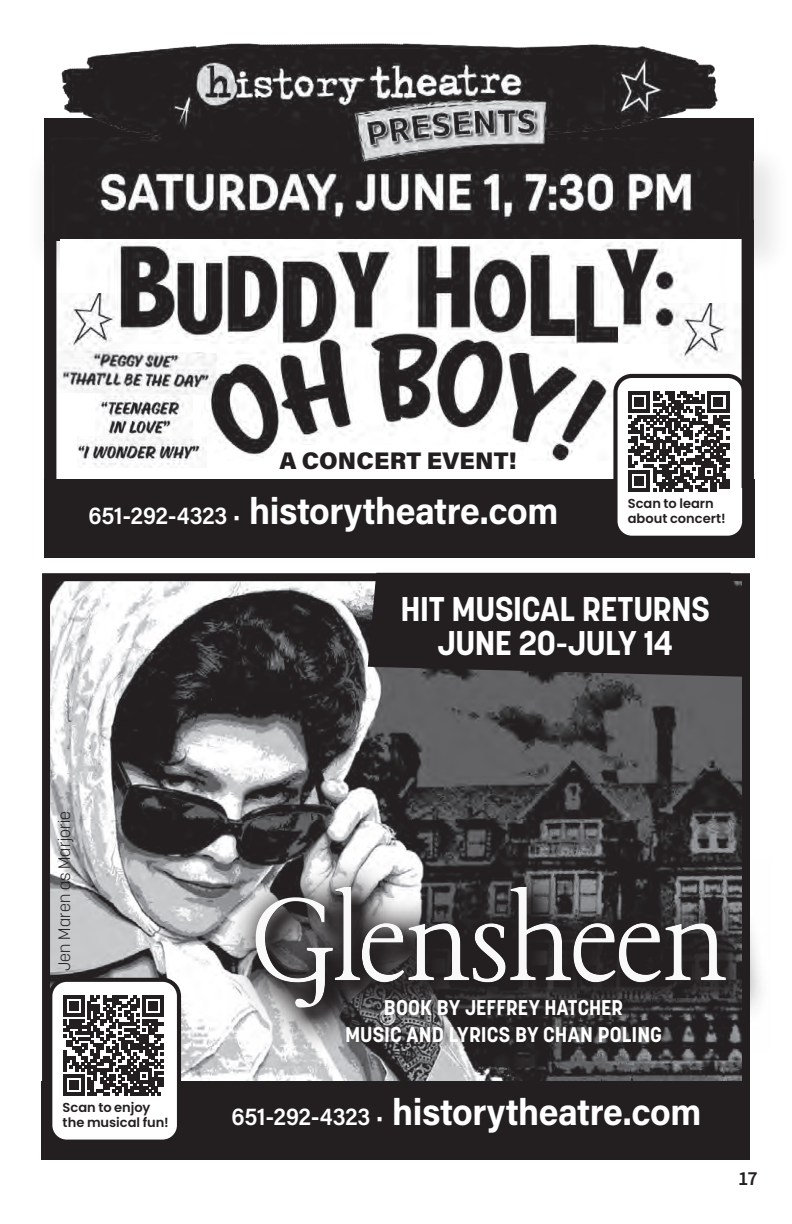
<style>
.page{position:relative;width:792px;height:1224px;background:#fff}
.page>*{position:absolute;margin:0;border:0;box-sizing:border-box;transform-origin:0 0}
.t1{font:700 37.2px "Acumin Pro";letter-spacing:-.015em;color:#fff;scale:.96 1}
.t2{font:700 34px/34px "Korolev";letter-spacing:-.015em;color:#fff;text-align:center}
.t3{font:900 24px "Acumin Pro";letter-spacing:.005em;color:#231f20}
.t4{font:700 21.2px "Korolev";color:#fff}
.t5{font:600 20px "Source Sans Pro";color:#231f20}
.t6{font:300 16.6px "Korolev";letter-spacing:.015em;color:#231f20}
.t7{font:600 13px/15.6px "Poppins";color:#231f20}
.s1{font-weight:600;font-size:24.8px}
.s2{font-weight:300;font-size:23.2px}
</style>
<div class="page">
<div style="left:44px;top:479px;width:710px;height:79px;background:#231f20"></div>
<div style="left:24px;top:141px;width:768px;height:138px;background:#231f20;opacity:.11"></div>
<img style="left:44px;top:161px;width:713px;height:79px">
<img style="left:52px;top:43px;width:686px;height:123px">
<img style="left:60px;top:240px;width:682px;height:100px">
<div style="left:615px;top:376px;width:129px;height:162px;background:#fff;border-radius:16px"></div>
<div style="left:613px;top:374px;width:133px;height:166px;border:4px solid #231f20;border-radius:16px"></div>
<svg style="left:629px;top:391px;width:100px;height:101px"></svg>
<img style="left:51px;top:582px;width:690px;height:500px">
<div style="left:42px;top:573px;width:708px;height:575px;border:8px solid #231f20"></div>
<svg style="left:227px;top:859px;width:534px;height:194px"></svg>
<div style="left:258px;top:890px;width:485px;height:135px;background:#231f20;opacity:.75"></div>
<div style="left:255px;top:888px;width:471px;height:120px;background:#fff;opacity:.98"></div>
<div style="left:345px;top:991px;width:334px;height:60px;background:#231f20;opacity:.75"></div>
<svg style="left:368px;top:573px;width:382px;height:104px;background:#2e2b2c"></svg>
<div style="left:380px;top:586px;width:350px;height:78px;background:#231f20"></div>
<div style="left:44px;top:233px;width:12px;height:249px;background:#231f20"></div>
<div style="left:42px;top:1082px;width:708px;height:78px;background:#231f20"></div>
<div style="left:50px;top:980px;width:129px;height:162px;background:#fff;border-radius:16px"></div>
<div style="left:48px;top:978px;width:133px;height:166px;border:4px solid #231f20;border-radius:16px"></div>
<svg style="left:64px;top:995px;width:100px;height:101px"></svg>
<img style="left:202px;top:332px;width:449px;height:129px">
<div style="left:742px;top:220px;width:12px;height:268px;background:#231f20"></div>
<div style="left:279px;top:445px;width:241px;height:29px;background:#fff"></div>
<img style="left:60px;top:294px;width:78px;height:56px">
<img style="left:668px;top:304px;width:74px;height:65px">
<img style="left:59px;top:350px;width:158px;height:45px">
<img style="left:95px;top:390px;width:98px;height:46px">
<img style="left:78px;top:436px;width:128px;height:32px">
<p class="t3" style="left:279px;top:443px;width:239px">A CONCERT EVENT!</p>
<p class="t1" style="left:89px;top:485px;width:491px"><span class="s1">651-292-4323</span> <span class="s2">•</span> historytheatre.com</p>
<p class="t7" style="left:628px;top:495px;width:99px">Scan to learn about concert!</p>
<p class="t2" style="left:400px;top:592px;width:311px">HIT MUSICAL RETURNS<br>JUNE 20-JULY 14</p>
<p class="t6" style="left:54px;top:971px;width:161px;rotate:-90deg">Jen Maren as Marjorie</p>
<p class="t4" style="left:384px;top:994px;width:241px">BOOK BY JEFFREY HATCHER</p>
<p class="t4" style="left:345px;top:1021px;width:319px">MUSIC AND LYRICS BY CHAN POLING</p>
<p class="t7" style="left:63px;top:1099px;width:108px">Scan to enjoy the musical fun!</p>
<p class="t1" style="left:232px;top:1086px;width:491px"><span class="s1">651-292-4323</span> <span class="s2">•</span> historytheatre.com</p>
<p class="t5" style="left:738px;top:1165px;width:21px">17</p>
</div>
